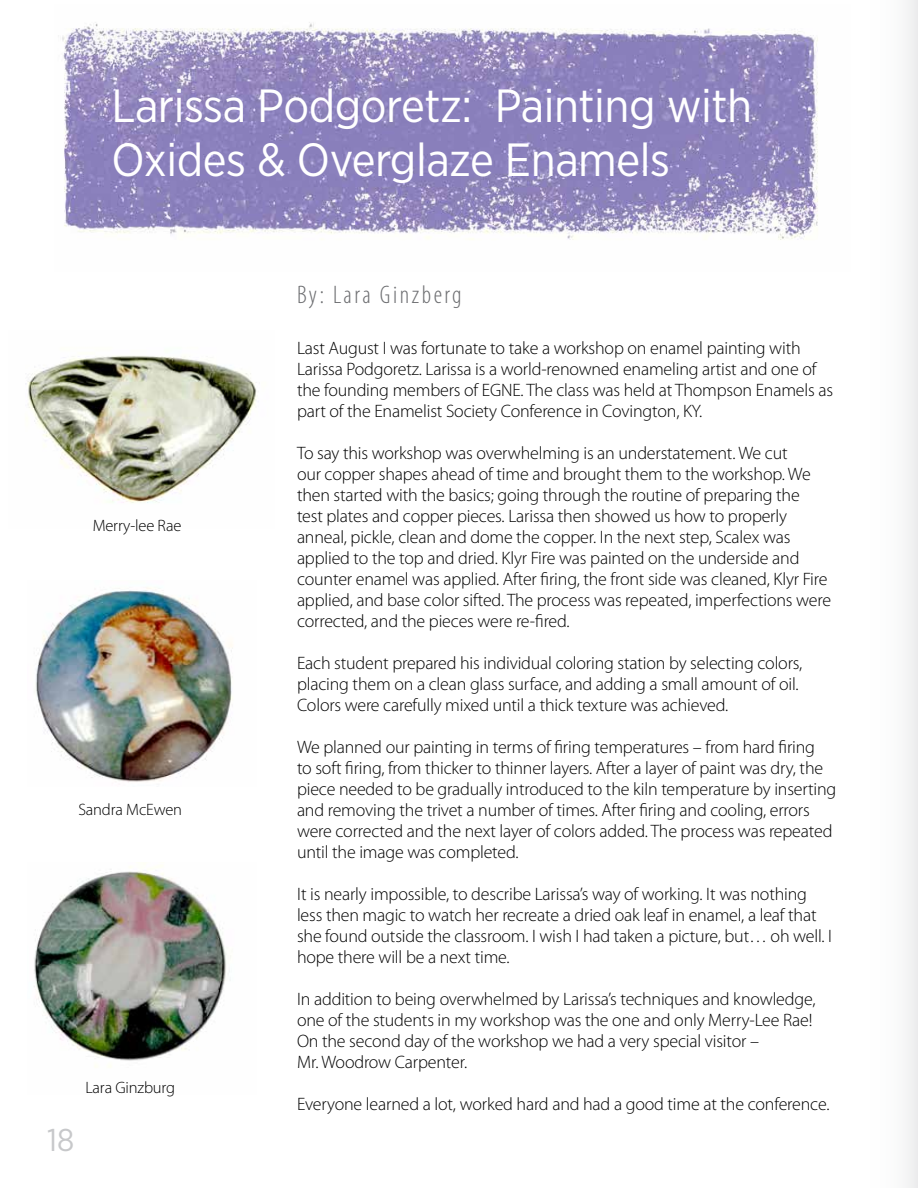
<style>
.page{position:relative;width:918px;height:1188px;background:#fff}
.page>*{position:absolute;margin:0;border:0;box-sizing:border-box;transform-origin:0 0}
.t1{font:46.5px/54px "Gotham Narrow";letter-spacing:-.01em;color:#fff}
.t2{font:31.5px "Gotham Narrow";color:#c7c8ca}
.t3{font:300 condensed 25.5px "Myriad Pro";letter-spacing:.1em;color:#6d6e71}
.t4{font:300 18px/21px "Myriad Pro";letter-spacing:-.01em;color:#000}
.t5{font:300 16.5px "Myriad Pro";letter-spacing:-.01em;color:#000}
</style>
<div class="page">
<img style="left:62px;top:22px;width:756px;height:218px">
<div style="left:855px;top:0;width:63px;height:1188px;background:linear-gradient(to right,#fff,#f2f2f2)"></div>
<img style="left:25px;top:355px;width:232px;height:148px">
<img style="left:35px;top:587px;width:198px;height:195px">
<img style="left:34px;top:866px;width:197px;height:201px">
<h1 class="t1" style="left:111px;top:78px;width:642px">Larissa Podgoretz: Painting with<br>Oxides &amp; Overglaze Enamels</h1>
<p class="t5" style="left:93px;top:516px;width:90px">Merry-lee Rae</p>
<p class="t5" style="left:78px;top:799px;width:105px">Sandra McEwen</p>
<h2 class="t2" style="left:47px;top:1120px;width:29px">18</h2>
<p class="t5" style="left:85px;top:1078px;width:91px">Lara Ginzburg</p>
<h3 class="t3" style="left:297px;top:279px;width:166px">By: Lara Ginzberg</h3>
<p class="t4" style="left:297px;top:337px;width:538px">Last August I was fortunate to take a workshop on enamel painting with Larissa Podgoretz. Larissa is a world-renowned enameling artist and one of the founding members of EGNE. The class was held at Thompson Enamels as part of the Enamelist Society Conference in Covington, KY.</p>
<p class="t4" style="left:297px;top:442px;width:536px">To say this workshop was overwhelming is an understatement. We cut<br>our copper shapes ahead of time and brought them to the workshop. We then started with the basics; going through the routine of preparing the<br>test plates and copper pieces. Larissa then showed us how to properly anneal, pickle, clean and dome the copper. In the next step, Scalex was applied to the top and dried. Klyr Fire was painted on the underside and counter enamel was applied. After firing, the front side was cleaned, Klyr Fire applied, and base color sifted. The process was repeated, imperfections were corrected, and the pieces were re-fired.</p>
<p class="t4" style="left:297px;top:652px;width:507px">Each student prepared his individual coloring station by selecting colors, placing them on a clean glass surface, and adding a small amount of oil.<br>Colors were carefully mixed until a thick texture was achieved.</p>
<p class="t4" style="left:297px;top:736px;width:541px">We planned our painting in terms of firing temperatures – from hard firing<br>to soft firing, from thicker to thinner layers. After a layer of paint was dry, the piece needed to be gradually introduced to the kiln temperature by inserting and removing the trivet a number of times. After firing and cooling, errors were corrected and the next layer of colors added. The process was repeated until the image was completed.</p>
<p class="t4" style="left:297px;top:883px;width:537px">It is nearly impossible, to describe Larissa’s way of working. It was nothing less then magic to watch her recreate a dried oak leaf in enamel, a leaf that she found outside the classroom. I wish I had taken a picture, but… oh well. I hope there will be a next time.</p>
<p class="t4" style="left:297px;top:988px;width:520px">In addition to being overwhelmed by Larissa’s techniques and knowledge, one of the students in my workshop was the one and only Merry-Lee Rae!<br>On the second day of the workshop we had a very special visitor –<br>Mr. Woodrow Carpenter.</p>
<p class="t4" style="left:297px;top:1093px;width:534px">Everyone learned a lot, worked hard and had a good time at the conference.</p>
</div>
